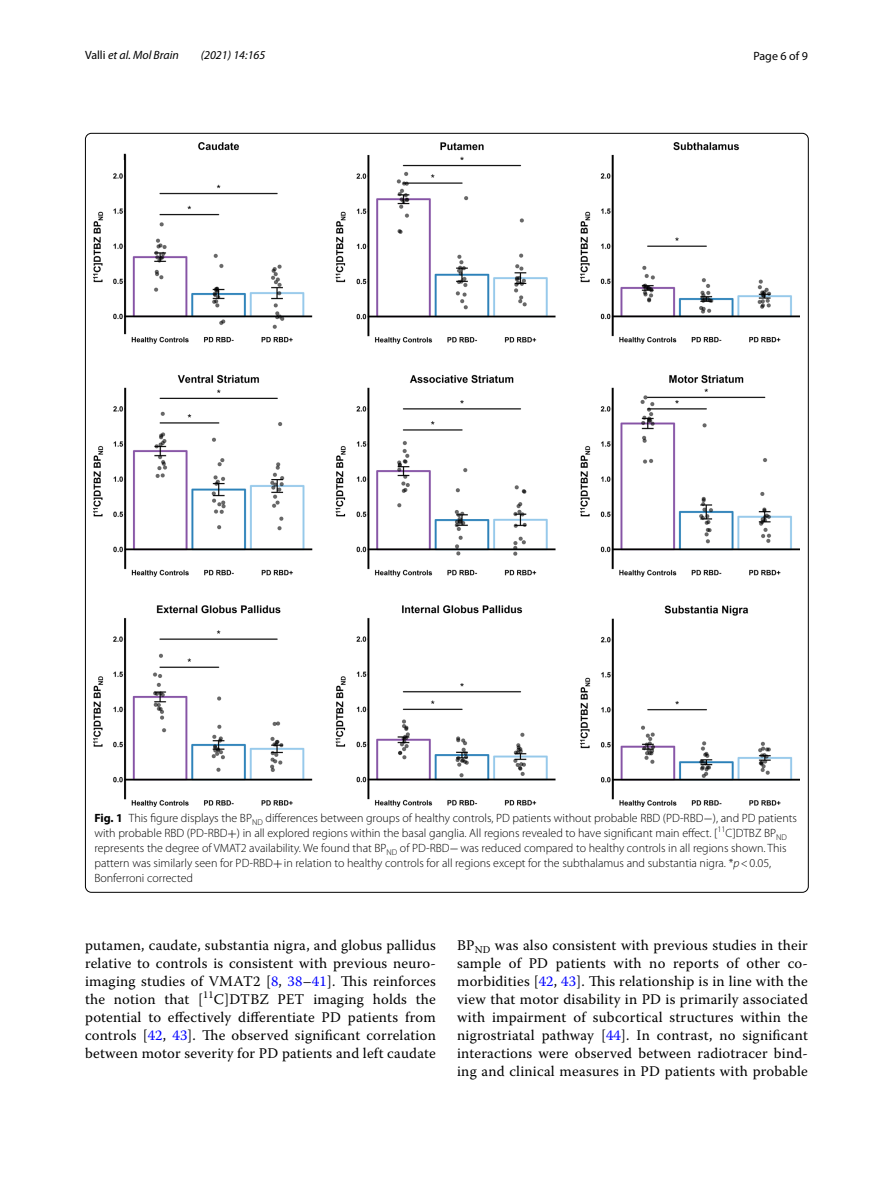
<style>
.page{position:relative;width:893px;height:1187px;background:#fff}
.page>*{position:absolute;margin:0;border:0;box-sizing:border-box;transform-origin:0 0}
.t1{font:14.7px/18px "Warnock Pro";letter-spacing:.015em;color:#000;text-align:justify}
.t2{font:300 12px/15px "Myriad Pro";color:#000}
.t3{font:italic 12px "Myriad Pro";color:#000}
.t4{font:12px "Myriad Pro";color:#000}
.s1{font-style:normal}
.s2{font-weight:700}
.s3{font-family:"MTSY";font-weight:400}
.s4{font-style:italic}
.s5{color:#00f}
</style>
<div class="page">
<img style="left:94px;top:142px;width:706px;height:664px">
<p class="t3" style="left:85px;top:48px;width:95px"><span class="s1">Valli</span> et al. Mol Brain</p>
<p class="t3" style="left:201px;top:48px;width:66px">(2021) 14:165</p>
<p class="t4" style="left:753px;top:48px;width:56px">Page 6 of 9</p>
<p class="t2" style="left:94px;top:810px;width:704px"><span class="s2">Fig. 1</span> This figure displays the BP<sub>ND</sub> differences between groups of healthy controls, PD patients without probable RBD (PD-RBD<span class="s3">−</span>), and PD patients with probable RBD (PD-RBD<span class="s3">+</span>) in all explored regions within the basal ganglia. All regions revealed to have significant main effect. [<sup>11</sup>C]DTBZ BP<sub>ND </sub>represents the degree of VMAT2 availability. We found that BP<sub>ND</sub> of PD-RBD<span class="s3">−</span>was reduced compared to healthy controls in all regions shown. This pattern was similarly seen for PD-RBD<span class="s3">+</span>in relation to healthy controls for all regions except for the subthalamus and substantia nigra. *<span class="s4">p</span>&lt;0.05, Bonferroni corrected</p>
<p class="t1" style="left:85px;top:935px;width:352px">putamen, caudate, substantia nigra, and globus pallidus relative to controls is consistent with previous neuro&shy;imaging studies of VMAT2 [<span class="s5">8</span>, <span class="s5">38</span>–<span class="s5">41</span>]. This reinforces the notion that [<sup>11</sup>C]DTBZ PET imaging holds the potential to effectively differentiate PD patients from controls [<span class="s5">42</span>, <span class="s5">43</span>]. The observed significant correlation between motor severity for PD patients and left caudate</p>
<p class="t1" style="left:457px;top:935px;width:352px">BP<sub>ND</sub> was also consistent with previous studies in their sample of PD patients with no reports of other co&shy;morbidities [<span class="s5">42</span>, <span class="s5">43</span>]. This relationship is in line with the view that motor disability in PD is primarily associated with impairment of subcortical structures within the nigrostriatal pathway [<span class="s5">44</span>]. In contrast, no significant interactions were observed between radiotracer bind&shy;ing and clinical measures in PD patients with probable</p>
</div>
